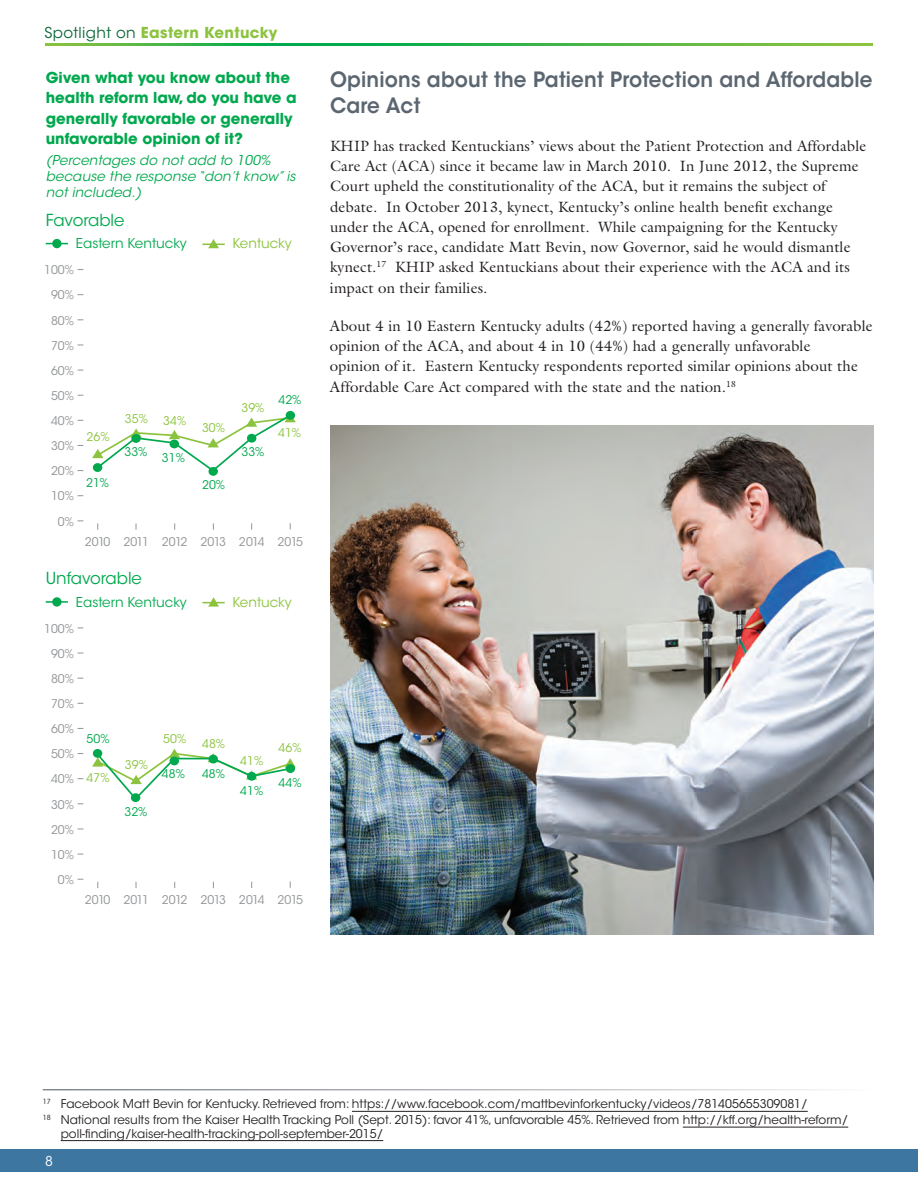
<style>
.page{position:relative;width:918px;height:1188px;background:#fff}
.page>*{position:absolute;margin:0;border:0;box-sizing:border-box;transform-origin:0 0}
._2016_14pt__Subhead{font:600 21px/25.2px "ITC Avant Garde Std";letter-spacing:.01em;color:#5b6670;scale:.95 1}
.t1{font:16.5px "ITC Avant Garde Std";color:#00a84e}
._2013_Body_10_14{font:15px/20.2px "Galliard Std";letter-spacing:.01em;color:#231f20}
.Chart_Text_10_13_5{font:700 15px/20.2px "ITC Avant Garde Std";color:#00a84e}
.t2{font:700 15px "ITC Avant Garde Std";letter-spacing:.025em;color:#8cc33e}
.t3{font:italic 13.5px/16.2px "ITC Avant Garde Std";letter-spacing:.01em;color:#00a84e}
.t4{font:13.5px "ITC Avant Garde Std";color:#00a84e}
.t5{font:13.5px "ITC Avant Garde Std";color:#8cc33e}
.t6{font:13.5px "ITC Avant Garde Std";color:#fff}
._2013_Footnote_8_9{font:12px/13.5px "ITC Avant Garde Std";color:#231f20}
.t7{font:12px "ITC Avant Garde Std";color:#939598}
.t8{font:12px "ITC Avant Garde Std";letter-spacing:-.06em;color:#939598}
.t9{font:12px "ITC Avant Garde Std";color:#8cc33e}
.t10{font:12px "ITC Avant Garde Std";color:#00a84e}
.s1{font-weight:400;color:#0c6837}
</style>
<div class="page">
<div style="left:0;top:1150px;width:918px;height:22px;background:#3d76a1"></div>
<svg style="left:45px;top:44px;width:828px;height:2px;background:#43b547"></svg>
<svg style="left:46px;top:243px;width:22px;height:1px"></svg>
<div style="left:52px;top:239px;width:10px;height:9px;background:#00a84e;border-radius:50%"></div>
<svg style="left:202px;top:239px;width:23px;height:9px"></svg>
<div style="left:209px;top:467px;width:9px;height:9px;background:#00a84e;border-radius:50%"></div>
<svg style="left:286px;top:411px;width:9px;height:9px"></svg>
<svg style="left:92px;top:413px;width:204px;height:60px"></svg>
<div style="left:131px;top:434px;width:10px;height:9px;background:#00a84e;border-radius:50%"></div>
<hr style="left:46px;top:601px;width:22px;height:2px;background:#00a84e">
<svg style="left:52px;top:597px;width:10px;height:10px"></svg>
<svg style="left:202px;top:597px;width:23px;height:10px"></svg>
<svg style="left:92px;top:749px;width:204px;height:52px"></svg>
<hr style="left:352px;top:1111px;width:456px;height:1px;background:#231f20">
<hr style="left:683px;top:1127px;width:165px;height:1px;background:#231f20">
<hr style="left:61px;top:1140px;width:322px;height:1px;background:#231f20">
<img style="left:330px;top:425px;width:543px;height:509px">
<p class="t2" style="left:44px;top:22px;width:235px"><span class="s1">Spotlight on</span> Eastern Kentucky</p>
<p class="Chart_Text_10_13_5" style="left:46px;top:67px;width:253px">Given what you know about the health reform law, do you have a generally favorable or generally unfavorable opinion of it?</p>
<p class="t3" style="left:46px;top:152px;width:251px">(Percentages do not add to 100% because the response “don’t know” is not included.)</p>
<p class="t1" style="left:46px;top:210px;width:80px">Favorable</p>
<p class="t4" style="left:76px;top:235px;width:113px">Eastern Kentucky</p>
<p class="t5" style="left:232px;top:235px;width:61px">Kentucky</p>
<p class="t7" style="left:44px;top:263px;width:31px">100%</p>
<p class="t7" style="left:51px;top:288px;width:24px">90%</p>
<p class="t7" style="left:51px;top:313px;width:24px">80%</p>
<p class="t7" style="left:51px;top:338px;width:24px">70%</p>
<p class="t7" style="left:51px;top:363px;width:24px">60%</p>
<p class="t7" style="left:51px;top:388px;width:24px">50%</p>
<p class="t7" style="left:51px;top:413px;width:24px">40%</p>
<p class="t7" style="left:51px;top:439px;width:24px">30%</p>
<p class="t7" style="left:51px;top:464px;width:24px">20%</p>
<p class="t7" style="left:51px;top:489px;width:24px">10%</p>
<p class="t7" style="left:58px;top:514px;width:18px">0%</p>
<p class="t9" style="left:87px;top:430px;width:24px">26%</p>
<p class="t10" style="left:86px;top:475px;width:24px">21%</p>
<p class="t9" style="left:125px;top:412px;width:24px">35%</p>
<p class="t9" style="left:163px;top:414px;width:24px">34%</p>
<p class="t10" style="left:125px;top:445px;width:24px">33%</p>
<p class="t10" style="left:162px;top:451px;width:24px">31%</p>
<p class="t9" style="left:202px;top:420px;width:24px">30%</p>
<p class="t10" style="left:202px;top:478px;width:24px">20%</p>
<p class="t9" style="left:242px;top:400px;width:24px">39%</p>
<p class="t10" style="left:242px;top:445px;width:24px">33%</p>
<p class="t10" style="left:279px;top:393px;width:24px">42%</p>
<p class="t9" style="left:278px;top:426px;width:24px">41%</p>
<p class="t8" style="left:85px;top:534px;width:220px">2010 2011 2012 2013 2014 2015</p>
<p class="t1" style="left:46px;top:568px;width:98px">Unfavorable</p>
<p class="t4" style="left:76px;top:594px;width:113px">Eastern Kentucky</p>
<p class="t5" style="left:232px;top:594px;width:61px">Kentucky</p>
<p class="t7" style="left:44px;top:621px;width:31px">100%</p>
<p class="t7" style="left:51px;top:646px;width:24px">90%</p>
<p class="t7" style="left:51px;top:671px;width:24px">80%</p>
<p class="t7" style="left:51px;top:696px;width:24px">70%</p>
<p class="t7" style="left:51px;top:722px;width:24px">60%</p>
<p class="t7" style="left:51px;top:747px;width:24px">50%</p>
<p class="t7" style="left:51px;top:772px;width:24px">40%</p>
<p class="t7" style="left:51px;top:797px;width:24px">30%</p>
<p class="t7" style="left:51px;top:822px;width:24px">20%</p>
<p class="t7" style="left:51px;top:847px;width:24px">10%</p>
<p class="t7" style="left:58px;top:872px;width:18px">0%</p>
<p class="t10" style="left:87px;top:731px;width:24px">50%</p>
<p class="t9" style="left:87px;top:770px;width:24px">47%</p>
<p class="t9" style="left:125px;top:757px;width:24px">39%</p>
<p class="t10" style="left:125px;top:805px;width:24px">32%</p>
<p class="t9" style="left:163px;top:731px;width:24px">50%</p>
<p class="t10" style="left:162px;top:767px;width:24px">48%</p>
<p class="t9" style="left:202px;top:736px;width:24px">48%</p>
<p class="t10" style="left:202px;top:767px;width:24px">48%</p>
<p class="t9" style="left:240px;top:754px;width:24px">41%</p>
<p class="t10" style="left:240px;top:784px;width:24px">41%</p>
<p class="t9" style="left:279px;top:740px;width:24px">46%</p>
<p class="t10" style="left:279px;top:776px;width:24px">44%</p>
<p class="t8" style="left:85px;top:893px;width:220px">2010 2011 2012 2013 2014 2015</p>
<p class="_2016_14pt__Subhead" style="left:330px;top:67px;width:573px">Opinions about the Patient Protection and Affordable<br>Care Act</p>
<p class="_2013_Body_10_14" style="left:330px;top:135px;width:538px">KHIP has tracked Kentuckians’ views about the Patient Protection and Affordable Care Act (ACA) since it became law in March 2010. In June 2012, the Supreme Court upheld the constitutionality of the ACA, but it remains the subject of debate. In October 2013, kynect, Kentucky’s online health benefit exchange under the ACA, opened for enrollment. While campaigning for the Kentucky Governor’s race, candidate Matt Bevin, now Governor, said he would dismantle kynect.<sup>17</sup> KHIP asked Kentuckians about their experience with the ACA and its impact on their families.</p>
<p class="_2013_Body_10_14" style="left:330px;top:315px;width:544px">About 4 in 10 Eastern Kentucky adults (42%) reported having a generally favorable opinion of the ACA, and about 4 in 10 (44%) had a generally unfavorable<br>opinion of it. Eastern Kentucky respondents reported similar opinions about the Affordable Care Act compared with the state and the nation.<sup>18</sup></p>
<p class="_2013_Footnote_8_9" style="left:43px;top:1097px;width:767px"><sup>17</sup> Facebook Matt Bevin for Kentucky. Retrieved from: https://www.facebook.com/mattbevinforkentucky/videos/781405655309081/</p>
<p class="_2013_Footnote_8_9" style="left:61px;top:1113px;width:789px;text-indent:-18px"><sup>18</sup> National results from the Kaiser Health Tracking Poll (Sept. 2015): favor 41%, unfavorable 45%. Retrieved from http://kff.org/health-reform/ poll-finding/kaiser-health-tracking-poll-september-2015/</p>
<p class="t6" style="left:45px;top:1153px;width:9px">8</p>
</div>
